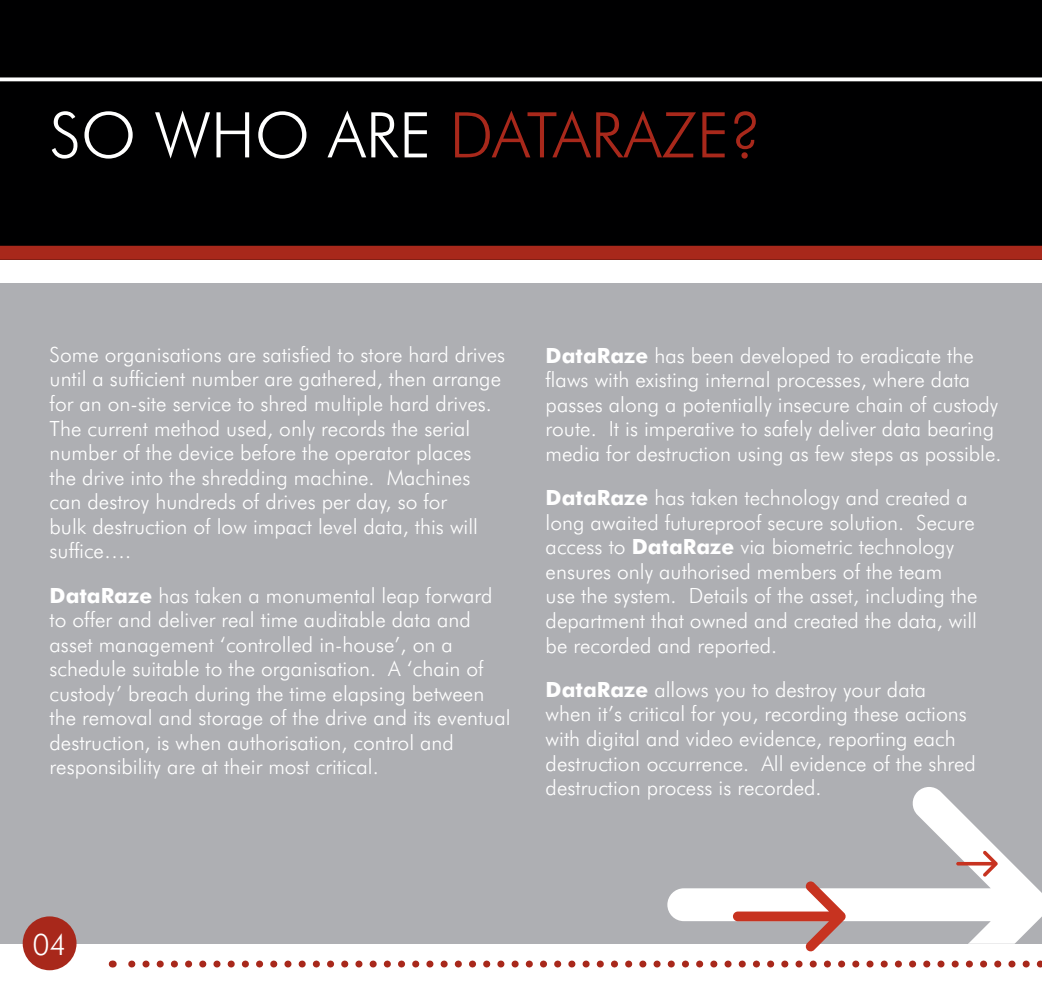
<style>
.page{position:relative;width:1042px;height:993px;background:#fff}
.page>*{position:absolute;margin:0;border:0;box-sizing:border-box;transform-origin:0 0}
.t1{font:300 63px "Futura BT";color:#a8281b}
.t2{font:300 29.75px "Futura BT";color:#fff}
.t3{font:300 21px/24.5px "Futura BT";color:#fff}
.s1{color:#fff}
.s2{font-weight:700}
</style>
<div class="page">
<div style="left:0;top:283px;width:1042px;height:660px;background:#aeafb3"></div>
<div style="left:0;top:0;width:1042px;height:260px;background:#000001"></div>
<div style="left:0;top:246px;width:1042px;height:14px;background:#a8281b"></div>
<svg style="left:912px;top:787px;width:87px;height:63px"></svg>
<hr style="left:0;top:78px;width:1042px;height:3px;background:#fff">
<div style="left:23px;top:916px;width:54px;height:53px;background:#a8281b;border-radius:50%"></div>
<svg style="left:119px;top:850px;width:923px;height:118px"></svg>
<h1 class="t1" style="left:50px;top:97px;width:713px"><span class="s1">SO WHO ARE</span> DATARAZE?</h1>
<p class="t3" style="left:50px;top:342px;width:457px">Some organisations are satisfied to store hard drives until a sufficient number are gathered, then arrange for an on-site service to shred multiple hard drives.<br>The current method used, only records the serial number of the device before the operator places<br>the drive into the shredding machine. Machines can destroy hundreds of drives per day, so for<br>bulk destruction of low impact level data, this will suffice….</p>
<p class="t3" style="left:50px;top:582px;width:462px"><span class="s2">DataRaze</span> has taken a monumental leap forward to offer and deliver real time auditable data and asset management ‘controlled in-house’, on a schedule suitable to the organisation. A ‘chain of custody’ breach during the time elapsing between the removal and storage of the drive and its eventual destruction, is when authorisation, control and responsibility are at their most critical.</p>
<p class="t3" style="left:546px;top:343px;width:457px"><span class="s2">DataRaze</span> has been developed to eradicate the flaws with existing internal processes, where data passes along a potentially insecure chain of custody route. It is imperative to safely deliver data bearing media for destruction using as few steps as possible.</p>
<p class="t3" style="left:546px;top:485px;width:433px"><span class="s2">DataRaze</span> has taken technology and created a long awaited futureproof secure solution. Secure access to <span class="s2">DataRaze</span> via biometric technology ensures only authorised members of the team<br>use the system. Details of the asset, including the department that owned and created the data, will be recorded and reported.</p>
<p class="t3" style="left:546px;top:676px;width:432px"><span class="s2">DataRaze</span> allows you to destroy your data when it’s critical for you, recording these actions with digital and video evidence, reporting each destruction occurrence. All evidence of the shred destruction process is recorded.</p>
<h2 class="t2" style="left:32px;top:925px;width:36px">04</h2>
</div>
